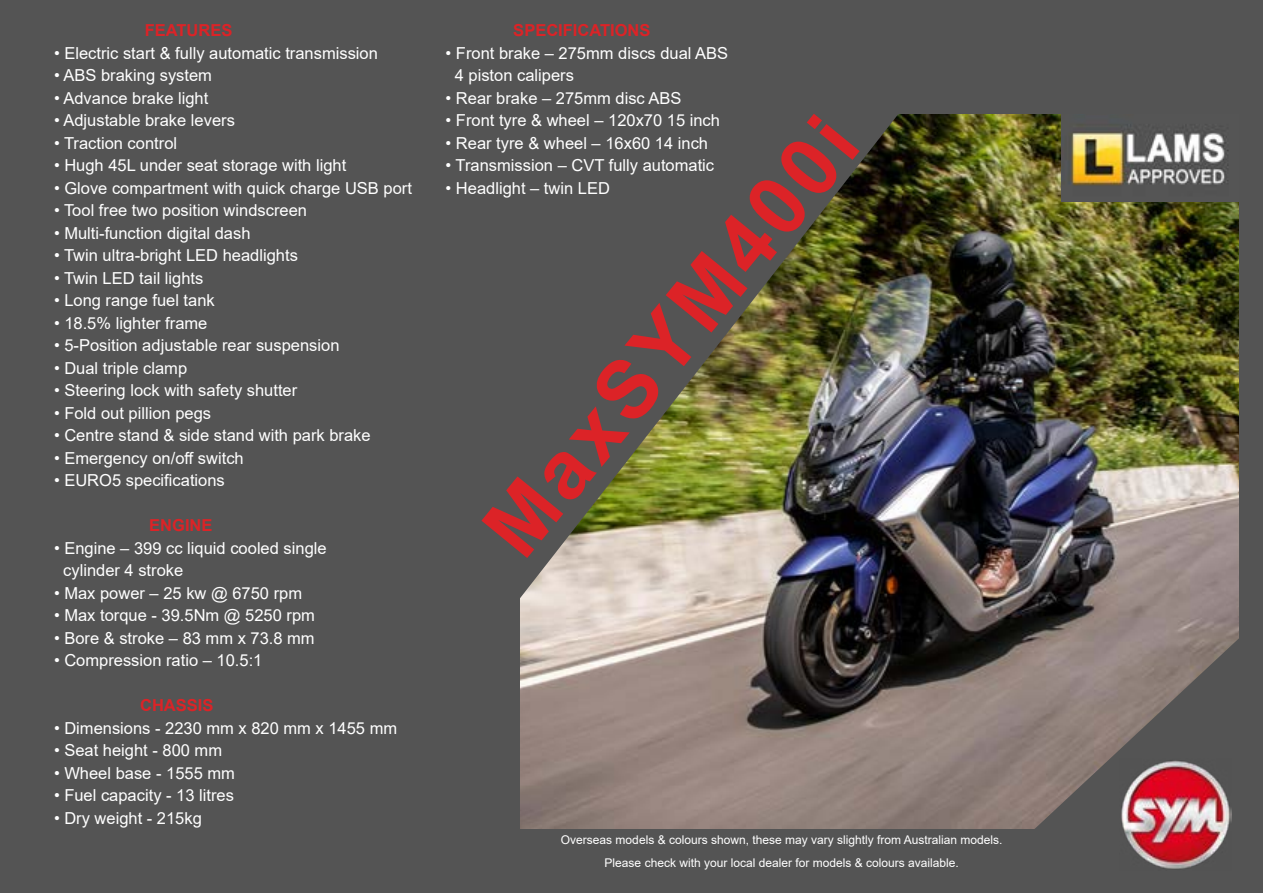
<style>
.page{position:relative;width:1263px;height:893px;background:#545454}
.page>*{position:absolute;margin:0;border:0;box-sizing:border-box;transform-origin:0 0}
.t1{font:700 82.5px "Arial";color:#dc2327}
.t2{font:16.5px/22.5px "Arial";color:#fff}
.t3{font:700 16.5px "Arial";color:#dc2327}
.t4{font:12px/22.5px "Arial";color:#fff;text-align:center}
</style>
<div class="page">
<img style="left:520px;top:114px;width:719px;height:714px">
<img style="left:274px;top:0;width:644px;height:602px">
<svg style="left:966px;top:616px;width:297px;height:277px;background:#706865"></svg>
<img style="left:1119px;top:758px;width:112px;height:113px">
<div style="left:1231px;top:114px;width:20px;height:88px;background:#545454"></div>
<img style="left:1061px;top:114px;width:170px;height:88px">
<p class="t3" style="left:145px;top:19px;width:89px">FEATURES</p>
<p class="t2" style="left:54px;top:41px;width:325px">• Electric start &amp; fully automatic transmission</p>
<p class="t2" style="left:54px;top:64px;width:160px">• ABS braking system</p>
<p class="t2" style="left:54px;top:86px;width:156px">• Advance brake light</p>
<p class="t2" style="left:54px;top:109px;width:182px">• Adjustable brake levers</p>
<p class="t2" style="left:54px;top:131px;width:125px">• Traction control</p>
<p class="t2" style="left:54px;top:154px;width:294px">• Hugh 45L under seat storage with light</p>
<p class="t2" style="left:54px;top:176px;width:359px">• Glove compartment with quick charge USB port</p>
<p class="t2" style="left:54px;top:199px;width:255px">• Tool free two position windscreen</p>
<p class="t2" style="left:54px;top:221px;width:198px">• Multi-function digital dash</p>
<p class="t2" style="left:54px;top:244px;width:245px">• Twin ultra-bright LED headlights</p>
<p class="t2" style="left:54px;top:266px;width:151px">• Twin LED tail lights</p>
<p class="t2" style="left:54px;top:289px;width:162px">• Long range fuel tank</p>
<p class="t2" style="left:54px;top:311px;width:155px">• 18.5% lighter frame</p>
<p class="t2" style="left:54px;top:334px;width:287px">• 5-Position adjustable rear suspension</p>
<p class="t2" style="left:54px;top:356px;width:135px">• Dual triple clamp</p>
<p class="t2" style="left:54px;top:379px;width:245px">• Steering lock with safety shutter</p>
<p class="t2" style="left:54px;top:401px;width:159px">• Fold out pillion pegs</p>
<p class="t2" style="left:54px;top:424px;width:318px">• Centre stand &amp; side stand with park brake</p>
<p class="t2" style="left:54px;top:446px;width:191px">• Emergency on/off switch</p>
<p class="t2" style="left:54px;top:469px;width:172px">• EURO5 specifications</p>
<p class="t3" style="left:149px;top:514px;width:65px">ENGINE</p>
<p class="t2" style="left:63px;top:536px;width:265px;text-indent:-9px">• Engine – 399 cc liquid cooled single cylinder 4 stroke</p>
<p class="t2" style="left:54px;top:581px;width:250px">• Max power – 25 kw @ 6750 rpm</p>
<p class="t2" style="left:54px;top:604px;width:262px">• Max torque - 39.5Nm @ 5250 rpm</p>
<p class="t2" style="left:54px;top:627px;width:262px">• Bore &amp; stroke – 83 mm x 73.8 mm</p>
<p class="t2" style="left:54px;top:649px;width:210px">• Compression ratio – 10.5:1</p>
<p class="t3" style="left:140px;top:694px;width:75px">CHASSIS</p>
<p class="t2" style="left:54px;top:717px;width:345px">• Dimensions - 2230 mm x 820 mm x 1455 mm</p>
<p class="t2" style="left:54px;top:739px;width:170px">• Seat height - 800 mm</p>
<p class="t2" style="left:54px;top:762px;width:182px">• Wheel base - 1555 mm</p>
<p class="t2" style="left:54px;top:784px;width:181px">• Fuel capacity - 13 litres</p>
<p class="t2" style="left:54px;top:807px;width:149px">• Dry weight - 215kg</p>
<p class="t3" style="left:513px;top:19px;width:139px">SPECIFICATIONS</p>
<p class="t2" style="left:455px;top:41px;width:275px;text-indent:-9px">• Front brake – 275mm discs dual ABS<br>4 piston calipers</p>
<p class="t2" style="left:446px;top:86px;width:237px">• Rear brake – 275mm disc ABS</p>
<p class="t2" style="left:446px;top:109px;width:276px">• Front tyre &amp; wheel – 120x70 15 inch</p>
<p class="t2" style="left:446px;top:131px;width:264px">• Rear tyre &amp; wheel – 16x60 14 inch</p>
<p class="t2" style="left:446px;top:154px;width:270px">• Transmission – CVT fully automatic</p>
<p class="t2" style="left:446px;top:176px;width:166px">• Headlight – twin LED</p>
<h1 class="t1" style="left:457px;top:508px;width:538px;rotate:-51deg">MaxSYM400i</h1>
<p class="t4" style="left:561px;top:829px;width:443px">Overseas models &amp; colours shown, these may vary slightly from Australian models.<br>Please check with your local dealer for models &amp; colours available.</p>
</div>
